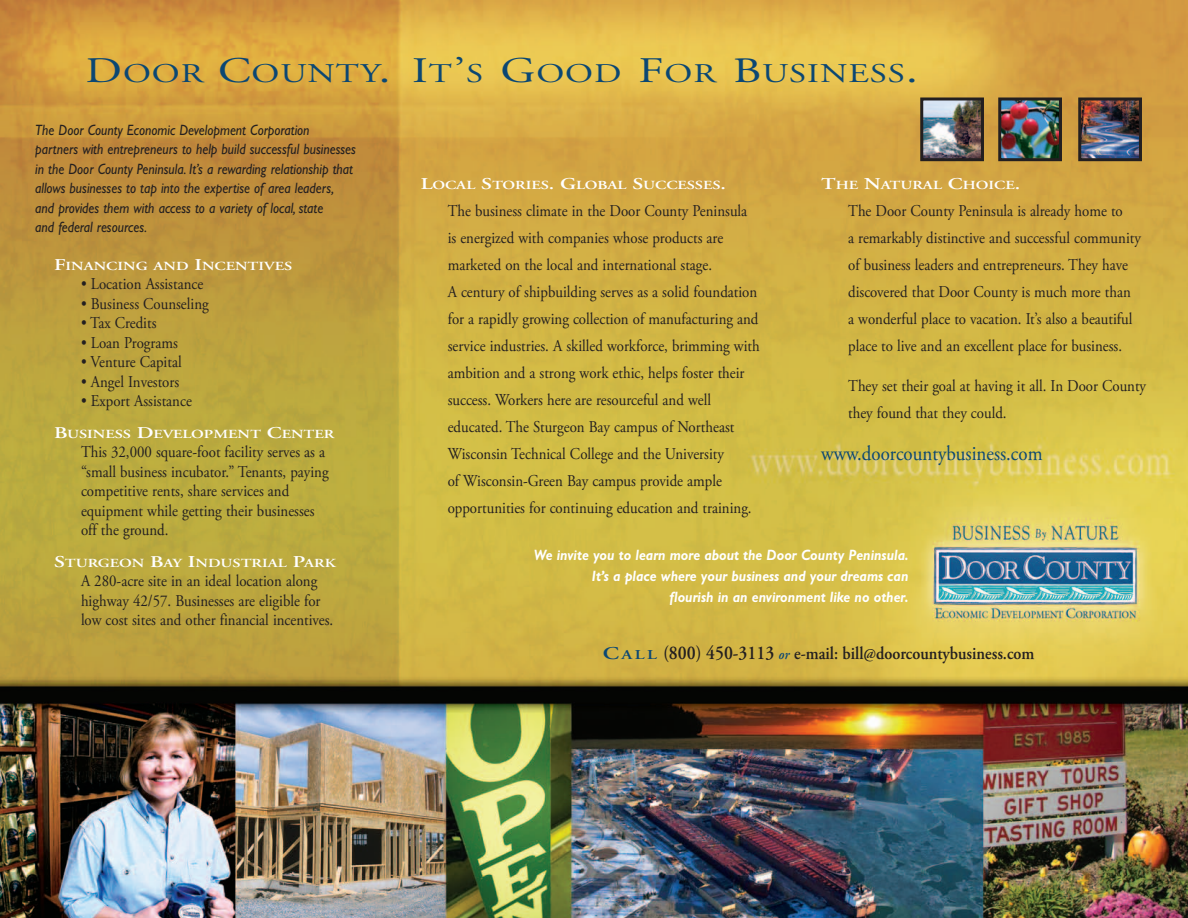
<style>
.page{position:relative;width:1188px;height:918px;background:#fff}
.page>*{position:absolute;margin:0;border:0;box-sizing:border-box;transform-origin:0 0}
.t1{font:27px "Adobe Garamond Pro";letter-spacing:.025em;color:#0b4773;scale:1.3 1}
.t2{font:21px "Adobe Garamond Pro";color:#0b4773;scale:.9 1}
.t3{font:600 18px "Adobe Garamond Pro";color:#231f20;scale:.9 1}
.t4{font:16.5px/27px "Adobe Garamond Pro";color:#231f20;scale:.9 1}
.t5{font:italic 15px/19.5px "Gill Sans Std";color:#231f20;scale:.9 1}
.t6{font:italic 700 15px/21px "Gill Sans Std";color:#fff;text-align:right;scale:.9 1}
.t7{font:600 12.3px "Adobe Garamond Pro";color:#fff;scale:1.3 1}
.s1{font-size:36px}
.s2{font-size:16.5px}
.s3{color:#0b4773}
.s4{font-size:13.5px;color:#0b4773}
.s5{font-size:19.5px}
.s6{font-style:italic;font-size:15px;color:#0b4773}
</style>
<div class="page">
<img style="left:0;top:0;width:1188px;height:918px">
<img style="left:1082px;top:102px;width:56px;height:55px">
<div style="left:1078px;top:98px;width:64px;height:63px;border:3px solid #231f20"></div>
<img style="left:1002px;top:102px;width:56px;height:55px">
<div style="left:998px;top:98px;width:64px;height:63px;border:3px solid #231f20"></div>
<img style="left:924px;top:102px;width:56px;height:55px">
<div style="left:920px;top:98px;width:64px;height:63px;border:3px solid #231f20"></div>
<h1 class="t1" style="left:86px;top:62px;width:642px"><span class="s1">D</span>OOR <span class="s1">C</span>OUNTY<span class="s1">. I</span>T<span class="s1">’</span>S <span class="s1">G</span>OOD <span class="s1">F</span>OR <span class="s1">B</span>USINESS<span class="s1">.</span></h1>
<p class="t5" style="left:35px;top:121px;width:358px">The Door County Economic Development Corporation partners with entrepreneurs to help build successful businesses in the Door County Peninsula. It’s a rewarding relationship that allows businesses to tap into the expertise of area leaders, and provides them with access to a variety of local, state<br>and federal resources.</p>
<p class="t7" style="left:54px;top:261px;width:185px"><span class="s2">F</span>INANCING AND <span class="s2">I</span>NCENTIVES</p>
<p class="t4" style="left:81px;top:272px;width:137px">• Location Assistance</p>
<p class="t4" style="left:81px;top:292px;width:143px">• Business Counseling</p>
<p class="t4" style="left:81px;top:311px;width:85px">• Tax Credits</p>
<p class="t4" style="left:81px;top:331px;width:109px">• Loan Programs</p>
<p class="t4" style="left:81px;top:350px;width:113px">• Venture Capital</p>
<p class="t4" style="left:81px;top:370px;width:111px">• Angel Investors</p>
<p class="t4" style="left:81px;top:389px;width:125px">• Export Assistance</p>
<p class="t7" style="left:54px;top:429px;width:217px"><span class="s2">B</span>USINESS <span class="s2">D</span>EVELOPMENT <span class="s2">C</span>ENTER</p>
<p class="t4" style="left:81px;top:444px;width:277px;line-height:19.5px">This 32,000 square-foot facility serves as a “small business incubator.” Tenants, paying competitive rents, share services and equipment while getting their businesses off the ground.</p>
<p class="t7" style="left:54px;top:558px;width:218px"><span class="s2">S</span>TURGEON <span class="s2">B</span>AY <span class="s2">I</span>NDUSTRIAL <span class="s2">P</span>ARK</p>
<p class="t4" style="left:81px;top:573px;width:282px;line-height:19.5px">A 280-acre site in an ideal location along highway 42/57. Businesses are eligible for low cost sites and other financial incentives.</p>
<p class="t7" style="left:421px;top:180px;width:236px"><span class="s2">L</span>OCAL <span class="s2">S</span>TORIES<span class="s2">. G</span>LOBAL <span class="s2">S</span>UCCESSES<span class="s2">.</span></p>
<p class="t4" style="left:448px;top:199px;width:348px">The business climate in the Door County Peninsula is energized with companies whose products are marketed on the local and international stage.<br>A century of shipbuilding serves as a solid foundation for a rapidly growing collection of manufacturing and service industries. A skilled workforce, brimming with ambition and a strong work ethic, helps foster their success. Workers here are resourceful and well educated. The Sturgeon Bay campus of Northeast Wisconsin Technical College and the University<br>of Wisconsin-Green Bay campus provide ample opportunities for continuing education and training.</p>
<p class="t7" style="left:821px;top:180px;width:155px"><span class="s2">T</span>HE <span class="s2">N</span>ATURAL <span class="s2">C</span>HOICE<span class="s2">.</span></p>
<p class="t4" style="left:848px;top:199px;width:327px">The Door County Peninsula is already home to<br>a remarkably distinctive and successful community of business leaders and entrepreneurs. They have discovered that Door County is much more than a wonderful place to vacation. It’s also a beautiful place to live and an excellent place for business.</p>
<p class="t4" style="left:848px;top:374px;width:333px">They set their goal at having it all. In Door County they found that they could.</p>
<p class="t2" style="left:821px;top:445px;width:247px">www.doorcountybusiness.com</p>
<p class="t6" style="left:534px;top:546px;width:418px">We invite you to learn more about the Door County Peninsula.<br>It’s a place where your business and your dreams can<br>flourish in an environment like no other.</p>
<p class="t3" style="left:603px;top:646px;width:481px"><span class="s3">C</span><span class="s4">ALL</span> <span class="s5">(800) 450-3113</span> <span class="s6">or</span> e-mail: bill@doorcountybusiness.com</p>
</div>
